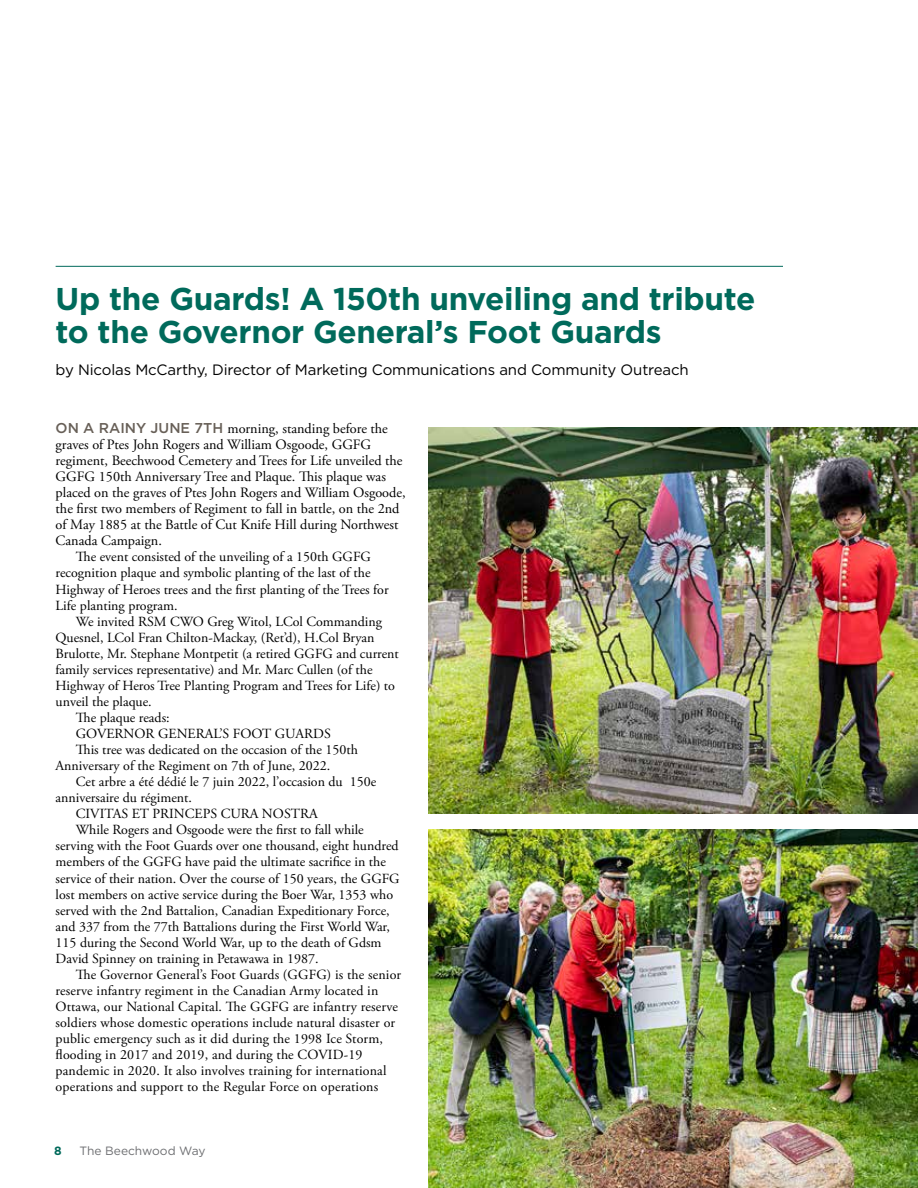
<style>
.page{position:relative;width:918px;height:1188px;background:#fff}
.page>*{position:absolute;margin:0;border:0;box-sizing:border-box;transform-origin:0 0}
.t1{font:700 31.5px/33px "Gotham";letter-spacing:-.01em;color:#006a5b}
.t2{font:15px "Gotham";letter-spacing:-.01em;color:#000}
.t3{font:14.25px/16px "Adobe Garamond Pro";color:#000}
.t4{font:13.95px/16px "Adobe Garamond Pro";color:#000}
.t5{font:12px "Gotham";color:#6d6e71}
.t6{font:700 12px "Gotham";color:#006a5b}
.s1{font-family:"Gotham HTF";font-weight:500;color:#686058}
</style>
<div class="page">
<hr style="left:56px;top:266px;width:727px;height:1px;background:#006a5b">
<img style="left:429px;top:427px;width:489px;height:386px">
<img style="left:429px;top:829px;width:489px;height:359px">
<h1 class="t1" style="left:56px;top:282px;width:701px">Up the Guards! A 150th unveiling and tribute to the Governor General’s Foot Guards</h1>
<p class="t2" style="left:56px;top:362px;width:635px">by Nicolas McCarthy, Director of Marketing Communications and Community Outreach</p>
<p class="t3" style="left:56px;top:421px;width:352px"><span class="s1">ON A RAINY JUNE 7TH</span> morning, standing before the graves of Ptes John Rogers and William Osgoode, GGFG regiment, Beechwood Cemetery and Trees for Life unveiled the GGFG 150th Anniversary Tree and Plaque. This plaque was placed on the graves of Ptes John Rogers and William Osgoode, the first two members of Regiment to fall in battle, on the 2nd of May 1885 at the Battle of Cut Knife Hill during Northwest Canada Campaign.</p>
<p class="t4" style="left:56px;top:549px;width:335px;text-indent:20px">The event consisted of the unveiling of a 150th GGFG recognition plaque and symbolic planting of the last of the Highway of Heroes trees and the first planting of the Trees for Life planting program.</p>
<p class="t4" style="left:76px;top:614px;width:308px">We invited RSM CWO Greg Witol, LCol Commanding</p>
<p class="t4" style="left:56px;top:630px;width:320px">Quesnel, LCol Fran Chilton-Mackay, (Ret’d), H.Col Bryan</p>
<p class="t4" style="left:56px;top:646px;width:345px">Brulotte, Mr. Stephane Montpetit (a retired GGFG and current</p>
<p class="t4" style="left:56px;top:662px;width:319px">family services representative) and Mr. Marc Cullen (of the</p>
<p class="t4" style="left:56px;top:678px;width:341px">Highway of Heros Tree Planting Program and Trees for Life) to</p>
<p class="t4" style="left:56px;top:694px;width:98px">unveil the plaque.</p>
<p class="t4" style="left:76px;top:710px;width:95px">The plaque reads:</p>
<p class="t4" style="left:76px;top:726px;width:257px">GOVERNOR GENERAL’S FOOT GUARDS</p>
<p class="t4" style="left:76px;top:742px;width:284px">This tree was dedicated on the occasion of the 150th</p>
<p class="t4" style="left:56px;top:758px;width:276px">Anniversary of the Regiment on 7th of June, 2022.</p>
<p class="t4" style="left:76px;top:774px;width:302px">Cet arbre a été dédié le 7 juin 2022, l’occasion du 150e</p>
<p class="t4" style="left:56px;top:790px;width:138px">anniversaire du régiment.</p>
<p class="t4" style="left:76px;top:806px;width:243px">CIVITAS ET PRINCEPS CURA NOSTRA</p>
<p class="t4" style="left:76px;top:822px;width:289px">While Rogers and Osgoode were the first to fall while</p>
<p class="t4" style="left:56px;top:838px;width:345px">serving with the Foot Guards over one thousand, eight hundred</p>
<p class="t4" style="left:56px;top:855px;width:332px">members of the GGFG have paid the ultimate sacrifice in the</p>
<p class="t4" style="left:56px;top:871px;width:346px">service of their nation. Over the course of 150 years, the GGFG</p>
<p class="t4" style="left:56px;top:887px;width:339px">lost members on active service during the Boer War, 1353 who</p>
<p class="t4" style="left:56px;top:903px;width:336px">served with the 2nd Battalion, Canadian Expeditionary Force,</p>
<p class="t4" style="left:56px;top:919px;width:336px">and 337 from the 77th Battalions during the First World War,</p>
<p class="t4" style="left:56px;top:935px;width:327px">115 during the Second World War, up to the death of Gdsm</p>
<p class="t4" style="left:56px;top:951px;width:264px">David Spinney on training in Petawawa in 1987.</p>
<p class="t4" style="left:76px;top:967px;width:327px">The Governor General’s Foot Guards (GGFG) is the senior</p>
<p class="t4" style="left:56px;top:983px;width:324px">reserve infantry regiment in the Canadian Army located in</p>
<p class="t4" style="left:56px;top:999px;width:344px">Ottawa, our National Capital. The GGFG are infantry reserve</p>
<p class="t4" style="left:56px;top:1015px;width:341px">soldiers whose domestic operations include natural disaster or</p>
<p class="t4" style="left:56px;top:1031px;width:329px">public emergency such as it did during the 1998 Ice Storm,</p>
<p class="t4" style="left:56px;top:1047px;width:308px">flooding in 2017 and 2019, and during the COVID-19</p>
<p class="t4" style="left:56px;top:1063px;width:332px">pandemic in 2020. It also involves training for international</p>
<p class="t4" style="left:56px;top:1079px;width:324px">operations and support to the Regular Force on operations</p>
<p class="t6" style="left:54px;top:1143px;width:9px">8</p>
<p class="t5" style="left:80px;top:1145px;width:127px">The Beechwood Way</p>
</div>
